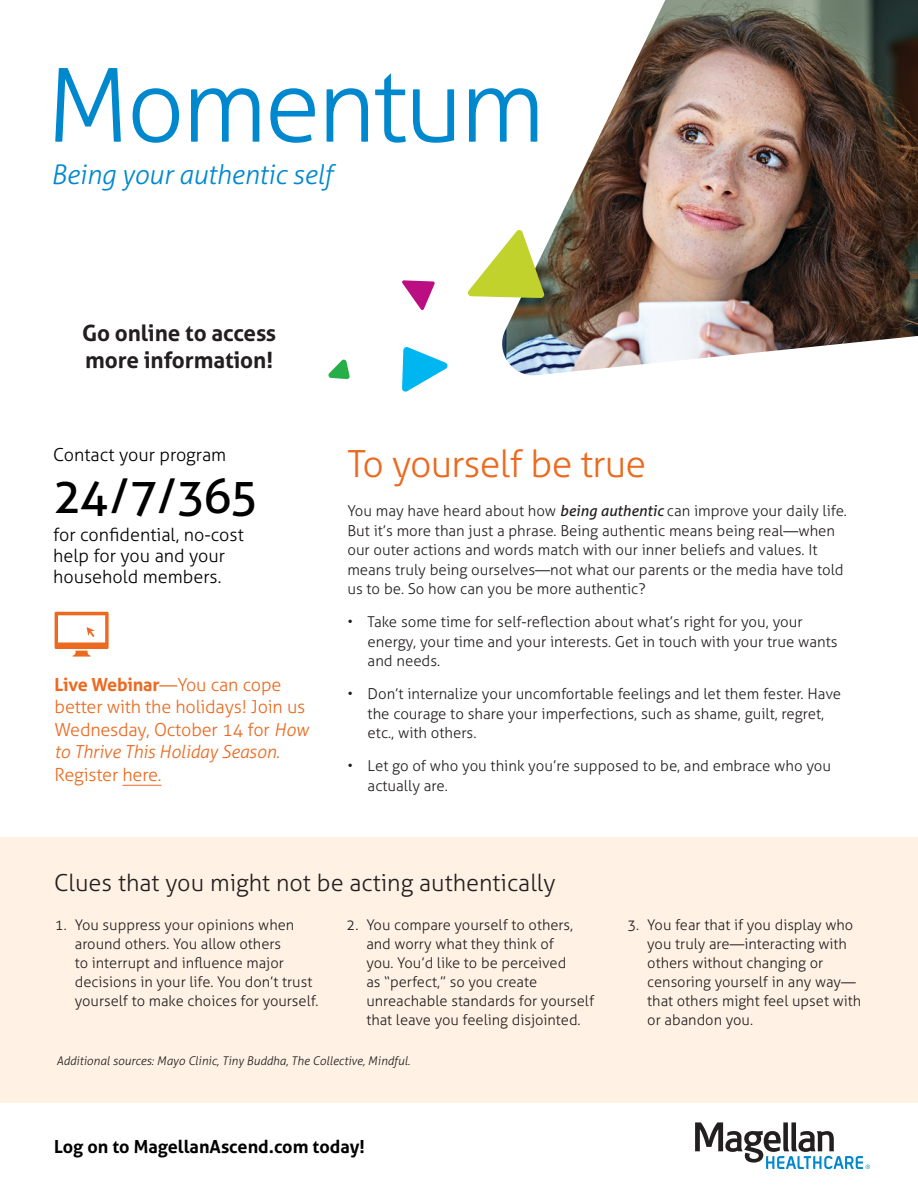
<style>
.page{position:relative;width:918px;height:1188px;background:#fff}
.page>*{position:absolute;margin:0;border:0;box-sizing:border-box;transform-origin:0 0}
.Sidebar_title{font:300 102px "Aller";letter-spacing:-.03em;color:#0088ce}
.Body_copy{font:48px "Aller";color:#000}
.t1{font:300 37.5px "Aller";letter-spacing:-.02em;color:#eb6a20}
.Tagline{font:italic 300 27px "Aller";letter-spacing:-.01em;color:#0088ce}
.Intro_text{font:300 23.55px "Aller";color:#231f20}
.Sidebar_text{font:700 22.5px/27px "Aller";letter-spacing:-.005em;color:#231f20}
.Webinar_callout{font:300 18px/22.5px "Aller";letter-spacing:-.01em;color:#eb6a20}
.Body_copy-2{font:300 18px/21px "Aller";color:#000}
.Footer_URL{font:700 18px "Aller";color:#000}
.Body_copy-3{font:300 15px/19.5px "Aller";color:#231f20}
.t2{font:300 14.7px/19px "Aller";color:#231f20}
.Title_Back{font:italic 300 12px "Aller";color:#231f20}
.s1{font-weight:700}
.s2{font-style:italic}
.s3{font-weight:400;font-style:italic}
</style>
<div class="page">
<img style="left:502px;top:0;width:416px;height:376px">
<svg style="left:402px;top:347px;width:46px;height:45px"></svg>
<svg style="left:402px;top:280px;width:33px;height:30px"></svg>
<svg style="left:328px;top:359px;width:22px;height:20px"></svg>
<svg style="left:468px;top:229px;width:77px;height:69px"></svg>
<svg style="left:695px;top:1122px;width:175px;height:47px"></svg>
<div style="left:0;top:838px;width:918px;height:265px;background:#fff2e4"></div>
<hr style="left:123px;top:785px;width:39px;height:1px;background:#eb6a20">
<svg style="left:55px;top:612px;width:54px;height:45px"></svg>
<p class="Sidebar_title" style="left:46px;top:44px;width:500px">Momentum</p>
<p class="Tagline" style="left:51px;top:158px;width:283px">Being your authentic self</p>
<p class="Sidebar_text" style="left:82px;top:319px;width:196px">Go online to access more information!</p>
<p class="Body_copy-2" style="left:53px;top:444px;width:175px">Contact your program</p>
<p class="Body_copy" style="left:53px;top:467px;width:207px">24/7/365</p>
<p class="Body_copy-2" style="left:53px;top:524px;width:192px">for confidential, no-cost help for you and your household members.</p>
<p class="Webinar_callout" style="left:55px;top:673px;width:256px"><span class="s1">Live Webinar</span>—You can cope better with the holidays! Join us<br>Wednesday, October 14 for <span class="s2">How to Thrive This Holiday Season.<br></span>Register here.</p>
<p class="t1" style="left:347px;top:441px;width:300px">To yourself be true</p>
<p class="Body_copy-3" style="left:347px;top:501px;width:501px">You may have heard about how <span class="s3">being authentic</span> can improve your daily life.<br>But it’s more than just a phrase. Being authentic means being real—when our outer actions and words match with our inner beliefs and values. It means truly being ourselves—not what our parents or the media have told us to be. So how can you be more authentic?</p>
<p class="Body_copy-3" style="left:368px;top:612px;width:471px;text-indent:-20px">• Take some time for self-reflection about what’s right for you, your energy, your time and your interests. Get in touch with your true wants and needs.</p>
<p class="Body_copy-3" style="left:368px;top:684px;width:475px;text-indent:-20px">• Don’t internalize your uncomfortable feelings and let them fester. Have the courage to share your imperfections, such as shame, guilt, regret, etc., with others.</p>
<p class="Body_copy-3" style="left:368px;top:756px;width:465px;text-indent:-20px">• Let go of who you think you’re supposed to be, and embrace who you actually are.</p>
<p class="Intro_text" style="left:54px;top:869px;width:503px">Clues that you might not be acting authentically</p>
<p class="t2" style="left:75px;top:915px;width:245px;text-indent:-20px">1. You suppress your opinions when around others. You allow others<br>to interrupt and influence major decisions in your life. You don’t trust yourself to make choices for yourself.</p>
<p class="t2" style="left:366px;top:915px;width:229px;text-indent:-20px">2. You compare yourself to others, and worry what they think of<br>you. You’d like to be perceived<br>as “perfect,” so you create unreachable standards for yourself that leave you feeling disjointed.</p>
<p class="Title_Back" style="left:56px;top:1054px;width:355px">Additional sources: Mayo Clinic, Tiny Buddha, The Collective, Mindful.</p>
<p class="Footer_URL" style="left:54px;top:1136px;width:312px">Log on to MagellanAscend.com today!</p>
<p class="t2" style="left:647px;top:915px;width:215px;text-indent:-20px">3. You fear that if you display who you truly are—interacting with others without changing or censoring yourself in any way— that others might feel upset with or abandon you.</p>
</div>
